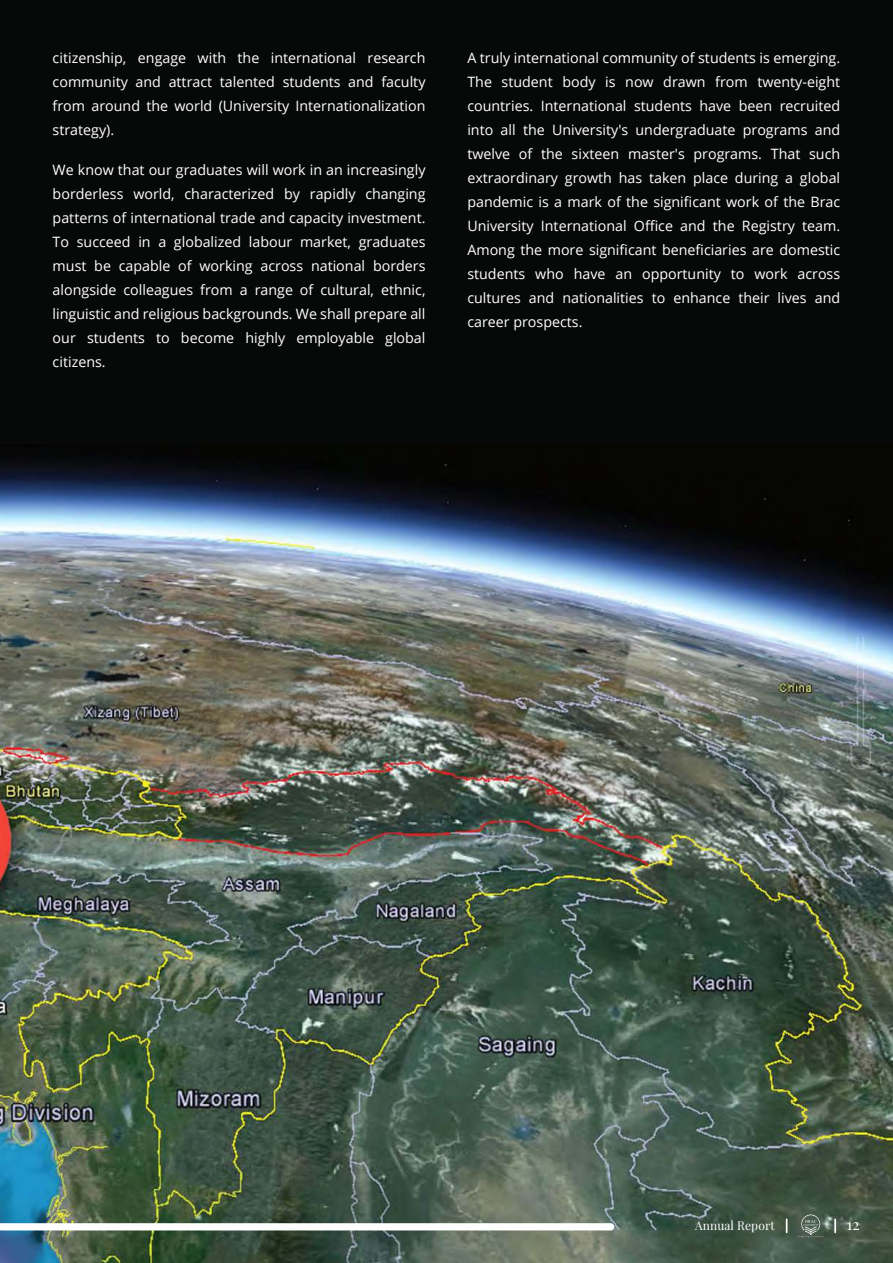
<style>
.page{position:relative;width:893px;height:1263px;background:#fff}
.page>*{position:absolute;margin:0;border:0;box-sizing:border-box;transform-origin:0 0}
.t1{font:15px "Playfair Display";color:#fff}
.t2{font:14.25px/24px "Open Sans";color:#fff;text-align:justify}
.t3{font:12px "Playfair Display";letter-spacing:.01em;color:#fff}
</style>
<div class="page">
<img style="left:0;top:443px;width:893px;height:820px">
<div style="left:0;top:0;width:893px;height:443px;background:#070908"></div>
<svg style="left:0;top:1223px;width:614px;height:7px"></svg>
<svg style="left:798px;top:1214px;width:25px;height:23px"></svg>
<svg style="left:834px;top:1218px;width:2px;height:15px"></svg>
<svg style="left:786px;top:1218px;width:1px;height:15px"></svg>
<p class="t2" style="left:53px;top:46px;width:374px">citizenship, engage with the international research community and attract talented students and faculty from around the world (University Internationalization strategy).</p>
<p class="t2" style="left:53px;top:157px;width:374px">We know that our graduates will work in an increasingly borderless world, characterized by rapidly changing patterns of international trade and capacity investment.<br>To succeed in a globalized labour market, graduates must be capable of working across national borders alongside colleagues from a range of cultural, ethnic, linguistic and religious backgrounds. We shall prepare all our students to become highly employable global citizens.</p>
<p class="t2" style="left:467px;top:46px;width:374px">A truly international community of students is emerging.<br>The student body is now drawn from twenty-eight countries. International students have been recruited into all the University's undergraduate programs and twelve of the sixteen master's programs. That such extraordinary growth has taken place during a global pandemic is a mark of the significant work of the Brac University International Office and the Registry team.<br>Among the more significant beneficiaries are domestic students who have an opportunity to work across cultures and nationalities to enhance their lives and career prospects.</p>
<p class="t3" style="left:695px;top:1216px;width:81px">Annual Report</p>
<p class="t1" style="left:847px;top:1213px;width:14px">12</p>
</div>
